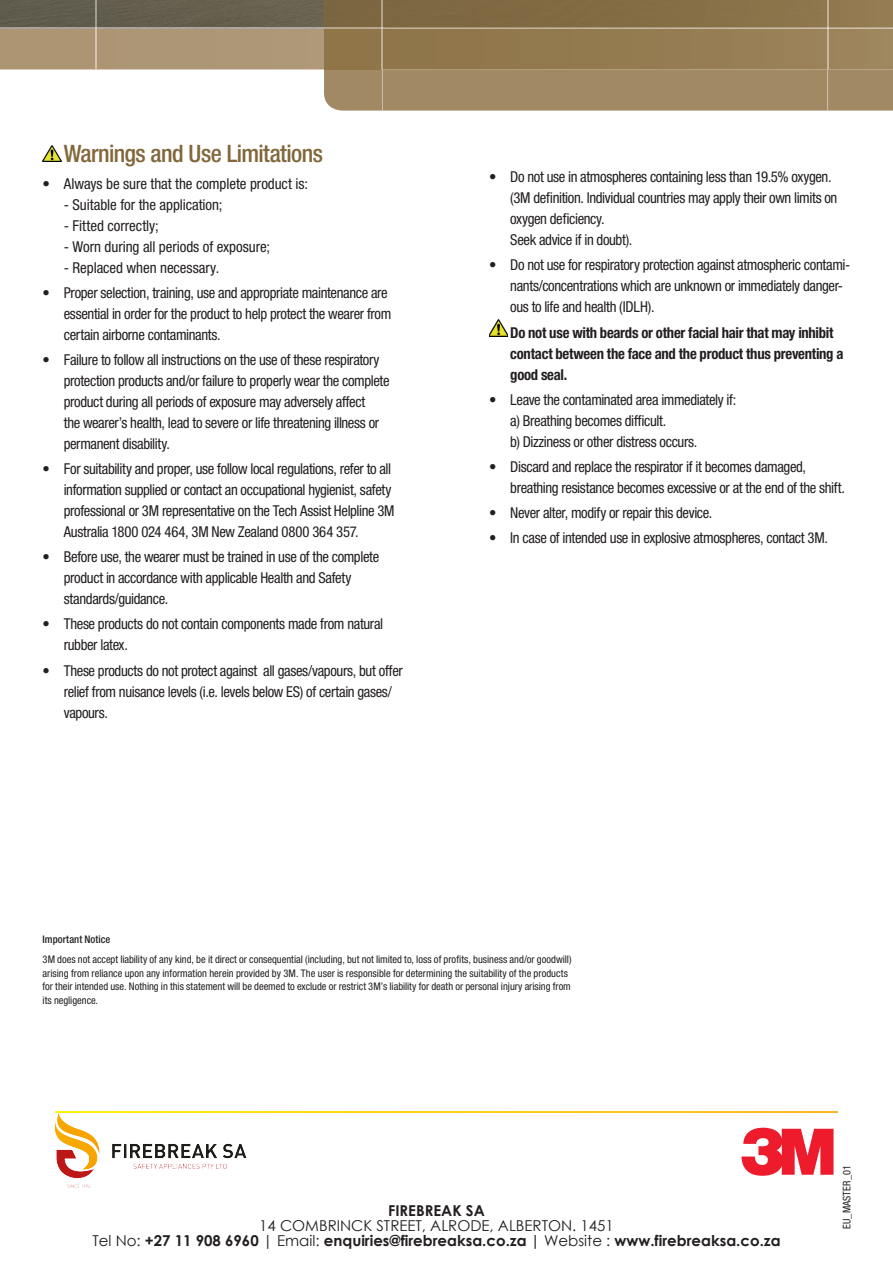
<style>
.page{position:relative;width:893px;height:1263px;background:#fff}
.page>*{position:absolute;margin:0;border:0;box-sizing:border-box;transform-origin:0 0}
.t1{font:500 condensed 24px "Helvetica Neue LTW1 G";letter-spacing:-.02em;color:#82673a}
.t2{font:condensed 15px/21px "Helvetica Neue LTW1 G";letter-spacing:-.025em;color:#231f20}
.t3{font:condensed 15px "Helvetica Neue LTW1 G";letter-spacing:-.005em;color:#231f20}
.t4{font:15px/15px "Century Gothic";color:#231f20;text-align:center}
.t5{font:700 condensed 15px/21px "Helvetica Neue LTW1 G";letter-spacing:-.02em;color:#231f20}
.t6{font:700 15px "Century Gothic";color:#231f20}
.t7{font:condensed 10.5px/13.5px "Helvetica Neue LTW1 G";color:#231f20}
.t8{font:500 condensed 10.5px "Helvetica Neue LTW1 G";letter-spacing:.005em;color:#231f20}
.s1{font-weight:700}
</style>
<div class="page">
<div style="left:0;top:29px;width:324px;height:40px;background:#ad9675"></div>
<img style="left:0;top:0;width:324px;height:29px">
<hr style="left:95px;top:29px;width:1px;height:40px;background:#d2c4b0">
<svg style="left:95px;top:0;width:1px;height:29px"></svg>
<svg style="left:324px;top:0;width:569px;height:111px;background:#967e57"></svg>
<img style="left:43px;top:145px;width:18px;height:17px">
<img style="left:489px;top:320px;width:19px;height:16px">
<svg style="left:741px;top:1127px;width:92px;height:49px"></svg>
<img style="left:54px;top:1112px;width:195px;height:76px">
<h1 class="t1" style="left:64px;top:145px;width:261px">Warnings and Use Limitations</h1>
<p class="t3" style="left:43px;top:178px;width:267px">• Always be sure that the complete product is:</p>
<p class="t3" style="left:64px;top:199px;width:160px">- Suitable for the application;</p>
<p class="t3" style="left:64px;top:220px;width:97px">- Fitted correctly;</p>
<p class="t3" style="left:64px;top:241px;width:208px">- Worn during all periods of exposure;</p>
<p class="t3" style="left:64px;top:262px;width:157px">- Replaced when necessary.</p>
<p class="t2" style="left:64px;top:283px;width:329px;text-indent:-21px">• Proper selection, training, use and appropriate maintenance are essential in order for the product to help protect the wearer from certain airborne contaminants.</p>
<p class="t2" style="left:64px;top:350px;width:327px;text-indent:-21px">• Failure to follow all instructions on the use of these respiratory protection products and/or failure to properly wear the complete product during all periods of exposure may adversely affect<br>the wearer’s health, lead to severe or life threatening illness or permanent disability.</p>
<p class="t2" style="left:64px;top:460px;width:332px;text-indent:-21px">• For suitability and proper, use follow local regulations, refer to all information supplied or contact an occupational hygienist, safety professional or 3M representative on the Tech Assist Helpline 3M Australia 1800 024 464, 3M New Zealand 0800 364 357.</p>
<p class="t2" style="left:64px;top:548px;width:317px;text-indent:-21px">• Before use, the wearer must be trained in use of the complete product in accordance with applicable Health and Safety standards/guidance.</p>
<p class="t2" style="left:64px;top:615px;width:321px;text-indent:-21px">• These products do not contain components made from natural rubber latex.</p>
<p class="t2" style="left:64px;top:661px;width:341px;text-indent:-21px">• These products do not protect against all gases/vapours, but offer relief from nuisance levels (i.e. levels below ES) of certain gases/ vapours.</p>
<p class="t2" style="left:510px;top:168px;width:329px;text-indent:-21px">• Do not use in atmospheres containing less than 19.5% oxygen. (3M definition. Individual countries may apply their own limits on oxygen deficiency.<br>Seek advice if in doubt).</p>
<p class="t2" style="left:510px;top:256px;width:341px;text-indent:-21px">• Do not use for respiratory protection against atmospheric contami&shy;nants/concentrations which are unknown or immediately danger&shy;ous to life and health (IDLH).</p>
<p class="t5" style="left:510px;top:323px;width:335px">Do not use with beards or other facial hair that may inhibit contact between the face and the product thus preventing a good seal.</p>
<p class="t2" style="left:510px;top:390px;width:228px;text-indent:-21px">• Leave the contaminated area immediately if: a) Breathing becomes difficult.<br>b) Dizziness or other distress occurs.</p>
<p class="t2" style="left:510px;top:457px;width:336px;text-indent:-21px">• Discard and replace the respirator if it becomes damaged, breathing resistance becomes excessive or at the end of the shift.</p>
<p class="t2" style="left:489px;top:503px;width:225px">• Never alter, modify or repair this device.</p>
<p class="t2" style="left:489px;top:528px;width:340px">• In case of intended use in explosive atmospheres, contact 3M.</p>
<p class="t8" style="left:43px;top:935px;width:69px">Important Notice</p>
<p class="t7" style="left:43px;top:954px;width:531px">3M does not accept liability of any kind, be it direct or consequential (including, but not limited to, loss of profits, business and/or goodwill) arising from reliance upon any information herein provided by 3M. The user is responsible for determining the suitability of the products for their intended use. Nothing in this statement will be deemed to exclude or restrict 3M’s liability for death or personal injury arising from its negligence.</p>
<p class="t6" style="left:388px;top:1199px;width:98px">FIREBREAK SA</p>
<p class="t4" style="left:92px;top:1218px;width:690px">14 COMBRINCK STREET, ALRODE, ALBERTON. 1451<br>Tel No: <span class="s1">+27 11 908 6960</span> | Email: <span class="s1">enquiries@</span><span class="s1">f</span><span class="s1">irebreaksa.co.za</span> <span class="s1">|</span> Website : <span class="s1">www.firebreaksa.co.za</span></p>
<p class="t7" style="left:841px;top:1229px;width:65px;rotate:-90deg">EU_MASTER_01</p>
</div>
